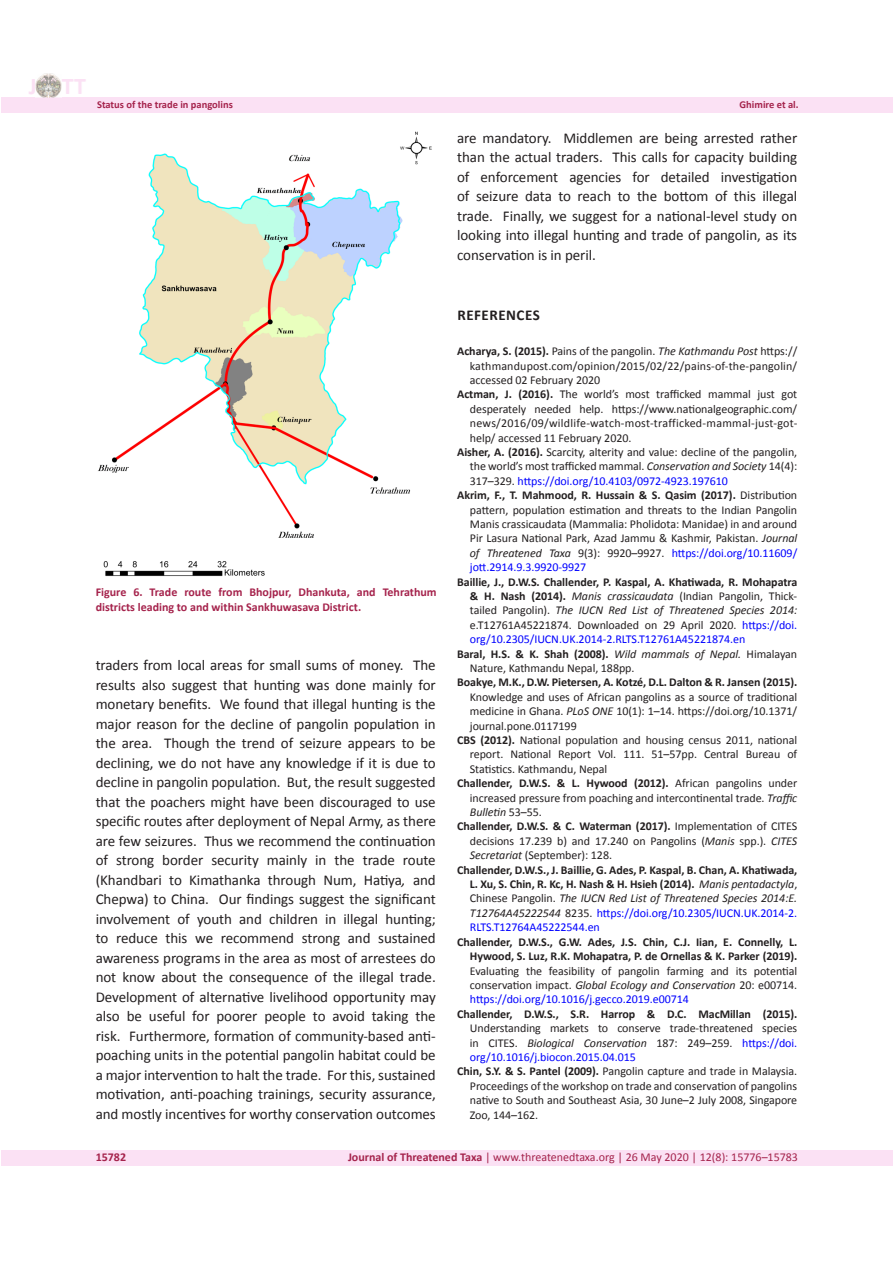
<style>
.page{position:relative;width:893px;height:1263px;background:#fff}
.page>*{position:absolute;margin:0;border:0;box-sizing:border-box;transform-origin:0 0}
.t1{font:700 24px "Calibri";color:#fbe1f4}
.t2{font:15px/19.5px "Calibri";letter-spacing:-.005em;color:#231f20;text-align:justify}
.t3{font:700 15px "Calibri";letter-spacing:.035em;color:#231f20}
.t4{font:12px/14.4px "Calibri";letter-spacing:-.005em;color:#231f20;text-align:justify}
.t5{font:700 12px/14.4px "Calibri";letter-spacing:-.005em;color:#231f20;text-align:justify}
.t6{font:700 12px/14.4px "Calibri";color:#a5234c}
.t7{font:12px/14.4px "Calibri 2";letter-spacing:-.005em;color:#231f20}
.t8{font:12px "Calibri 2";color:#a5234c}
.t9{font:10.5px "Calibri Bold 2";color:#a5234c}
.s1{font-family:"Calibri Bold 2";font-weight:400}
.s2{font-family:"Calibri 2"}
.s3{font-style:italic}
.s4{font-weight:700}
.s5{font-family:"Calibri Italic 2"}
.s6{color:#00f}
.s7{font-weight:400;font-style:italic}
.s8{font-weight:400}
.s9{font-family:"Calibri 2";font-weight:400}
.s10{font-family:"Calibri Italic 2";font-weight:400}
.s11{font-weight:400;color:#00f}
.s12{font-family:"Calibri";font-weight:700}
.s13{font-family:"Calibri"}
.s14{font-family:"Calibri Bold 2"}
</style>
<div class="page">
<div style="left:1px;top:97px;width:891px;height:15px;background:#fbe1f4"></div>
<div style="left:1px;top:1150px;width:892px;height:16px;background:#fbe1f4"></div>
<img style="left:36px;top:73px;width:25px;height:25px">
<img style="left:98px;top:132px;width:334px;height:445px">
<h1 class="t1" style="left:29px;top:70px;width:59px"><span class="s1">J</span> TT</h1>
<p class="t9" style="left:97px;top:98px;width:137px">Status of the trade in pangolins</p>
<p class="t9" style="left:740px;top:98px;width:61px">Ghimire et al.</p>
<p class="t2" style="left:457px;top:128px;width:342px"><span class="s2">are mandatory. Middlemen are being arrested rather </span>than the actual traders. This calls for capacity building of enforcement agencies for detailed investigation of seizure data to reach to the bottom of this illegal trade. Finally, we suggest for a national-level study on looking into illegal hunting and trade of pangolin, as its conservation is in peril.</p>
<p class="t6" style="left:96px;top:585px;width:343px">Figure 6. Trade route from Bhojpur, Dhankuta, and Tehrathum districts leading to and within Sankhuwasava District.</p>
<p class="t2" style="left:96px;top:655px;width:342px">traders from local areas for small sums of money. The results also suggest that hunting was done mainly for monetary benefits. We found that illegal hunting is the major reason for the decline of pangolin population in the area. Though the trend of seizure appears to be declining, we do not have any knowledge if it is due to decline in pangolin population. But, the result suggested that the poachers might have been discouraged to use specific routes after deployment of Nepal Army, as there are few seizures. Thus we recommend the continuation <span class="s2">of strong border security mainly in the trade route </span>(Khandbari to Kimathanka through Num, Hatiya<span class="s3">,</span> <span class="s2">and </span>Chepwa) to China. Our findings suggest the significant involvement of youth and children in illegal hunting; <span class="s2">to reduce this we recommend strong and sustained awareness programs in the area as most of arrestees do </span>not know about the consequence of the illegal trade.<br>Development of alternative livelihood opportunity may also be useful for poorer people to avoid taking the risk. Furthermore, formation of community-based anti&shy;poaching units in the potential pangolin habitat could be a major intervention to halt the trade. For this, sustained motivation, anti-poaching trainings, security assurance, and mostly incentives for worthy conservation outcomes</p>
<p class="t3" style="left:457px;top:305px;width:84px">REFERENCES</p>
<p class="t4" style="left:470px;top:344px;width:329px;text-indent:-13px"><span class="s4">Acharya, S. (2015).</span> <span class="s2">Pains of the pangolin.</span> <span class="s5">The Kathmandu Post</span> https:// kathmandupost.com/opinion/2015/02/22/pains-of-the-pangolin/ <span class="s2">accessed 02 February 2020</span></p>
<p class="t4" style="left:470px;top:387px;width:329px;text-indent:-13px"><span class="s4">Actman, J. (2016).</span> The world’s most trafficked mammal just got desperately needed help. https://www.nationalgeographic.com/ news/2016/09/wildlife-watch-most-trafficked-mammal-just-got&shy;help/ accessed 11 February 2020.</p>
<p class="t4" style="left:470px;top:445px;width:329px;text-indent:-13px"><span class="s4">Aisher, A. (2016).</span> Scarcity, alterity and value: decline of the pangolin, the world’s most trafficked mammal. <span class="s5">Conservation and Society</span> 14(4):<br>317–329. <span class="s6">https://doi.org/10.4103/0972-4923.197610</span></p>
<p class="t4" style="left:470px;top:488px;width:329px;text-indent:-13px"><span class="s4">Akrim, F., T. Mahmood, R. Hussain &amp; S. Qasim (2017).</span> Distribution pattern, population estimation and threats to the Indian Pangolin <span class="s2">Manis crassicaudata (Mammalia: Pholidota: Manidae) in and around </span>Pir Lasura National Park, Azad Jammu &amp; Kashmir, Pakistan. <span class="s3">Journal of Threatened Taxa</span> 9(3): 9920–9927. <span class="s6">https://doi.org/10.11609/ jott.2914.9.3.9920-9927</span></p>
<p class="t5" style="left:470px;top:574px;width:329px;text-indent:-13px">Baillie, J., D.W.S. Challender, P. Kaspal, A. Khatiwada, R. Mohapatra &amp; H. Nash (2014). <span class="s7">Manis crassicaudata</span> <span class="s8">(Indian Pangolin, Thick&shy;</span><span class="s9">tailed Pangolin).</span> <span class="s10">The IUCN Red List of Threatened Species 2014: </span><span class="s8">e.T12761A45221874. Downloaded on 29 April 2020.</span> <span class="s11">https://doi. org/10.2305/IUCN.UK.2014-2.RLTS.T12761A45221874.en</span></p>
<p class="t7" style="left:470px;top:646px;width:329px;text-indent:-13px"><span class="s12">Baral, H.S. &amp; K. Shah (2008).</span> <span class="s5">Wild mammals of Nepal.</span> <span class="s13">Himalayan<br></span>Nature, Kathmandu Nepal, 188pp.</p>
<p class="t4" style="left:470px;top:675px;width:329px;text-indent:-13px"><span class="s4">Boakye, M.K., D.W. Pietersen, A. Kotzé, D.L. Dalton &amp; R. Jansen (2015).<br></span>Knowledge and uses of African pangolins as a source of traditional <span class="s2">medicine in Ghana.</span> <span class="s5">PLoS ONE</span> 10(1): 1–14. https://doi.org/10.1371/ journal.pone.0117199</p>
<p class="t4" style="left:470px;top:733px;width:329px;text-indent:-13px"><span class="s4">CBS (2012).</span> National population and housing census 2011, national report. National Report Vol. 111. 51–57pp. Central Bureau of Statistics. Kathmandu, Nepal</p>
<p class="t4" style="left:470px;top:776px;width:329px;text-indent:-13px"><span class="s4">Challender, D.W.S. &amp; L. Hywood (2012).</span> <span class="s2">African pangolins under </span>increased pressure from poaching and intercontinental trade. <span class="s5">Traffic Bulletin</span> <span class="s2">53–55.</span></p>
<p class="t4" style="left:470px;top:819px;width:329px;text-indent:-13px"><span class="s4">Challender, D.W.S. &amp; C. Waterman (2017).</span> Implementation of CITES decisions 17.239 b) and 17.240 on Pangolins (<span class="s3">Manis</span> <span class="s2">spp.).</span> <span class="s5">CITES Secretariat</span> <span class="s2">(September): 128.</span></p>
<p class="t5" style="left:470px;top:862px;width:329px;text-indent:-13px">Challender, D.W.S., J. Baillie, G. Ades, P. Kaspal, B. Chan, A. Khatiwada, L. Xu, S. Chin, R. Kc, H. Nash &amp; H. Hsieh (2014). <span class="s7">Manis pentadactyla</span><span class="s9">, Chinese Pangolin.</span> <span class="s10">The IUCN Red List of Threatened Species 2014:E.<br>T12764A45222544</span> <span class="s9">8235.</span> <span class="s11">https://doi.org/10.2305/IUCN.UK.2014-2.<br>RLTS.T12764A45222544.en</span></p>
<p class="t5" style="left:470px;top:934px;width:329px;text-indent:-13px">Challender, D.W.S., G.W. Ades, J.S. Chin, C.J. Iian, E. Connelly, L.<br>Hywood, S. Luz, R.K. Mohapatra, P. de Ornellas &amp; K. Parker (2019).<br><span class="s8">Evaluating the feasibility of pangolin farming and its potential conservation impact.</span> <span class="s10">Global Ecology and Conservation</span> <span class="s8">20: e00714. </span><span class="s11">https://doi.org/10.1016/j.gecco.2019.e00714</span></p>
<p class="t4" style="left:470px;top:1006px;width:329px;text-indent:-13px"><span class="s4">Challender, D.W.S., S.R. Harrop &amp; D.C. MacMillan (2015).<br></span>Understanding markets to conserve trade-threatened species in CITES. <span class="s5">Biological Conservation</span> 187: 249–259. <span class="s6">https://doi. org/10.1016/j.biocon.2015.04.015</span></p>
<p class="t4" style="left:470px;top:1064px;width:329px;text-indent:-13px"><span class="s4">Chin, S.Y. &amp; S. Pantel (2009).</span> <span class="s2">Pangolin capture and trade in Malaysia.<br></span>Proceedings of the workshop on trade and conservation of pangolins native to South and Southeast Asia, 30 June–2 July 2008, Singapore Zoo, 144–162.</p>
<p class="t6" style="left:96px;top:1149px;width:32px">15782</p>
<p class="t8" style="left:348px;top:1150px;width:452px"><span class="s14">Journal of Threatened Taxa</span> | www.threatenedtaxa.org | 26 May 2020 | 12(8): 15776–15783</p>
</div>
